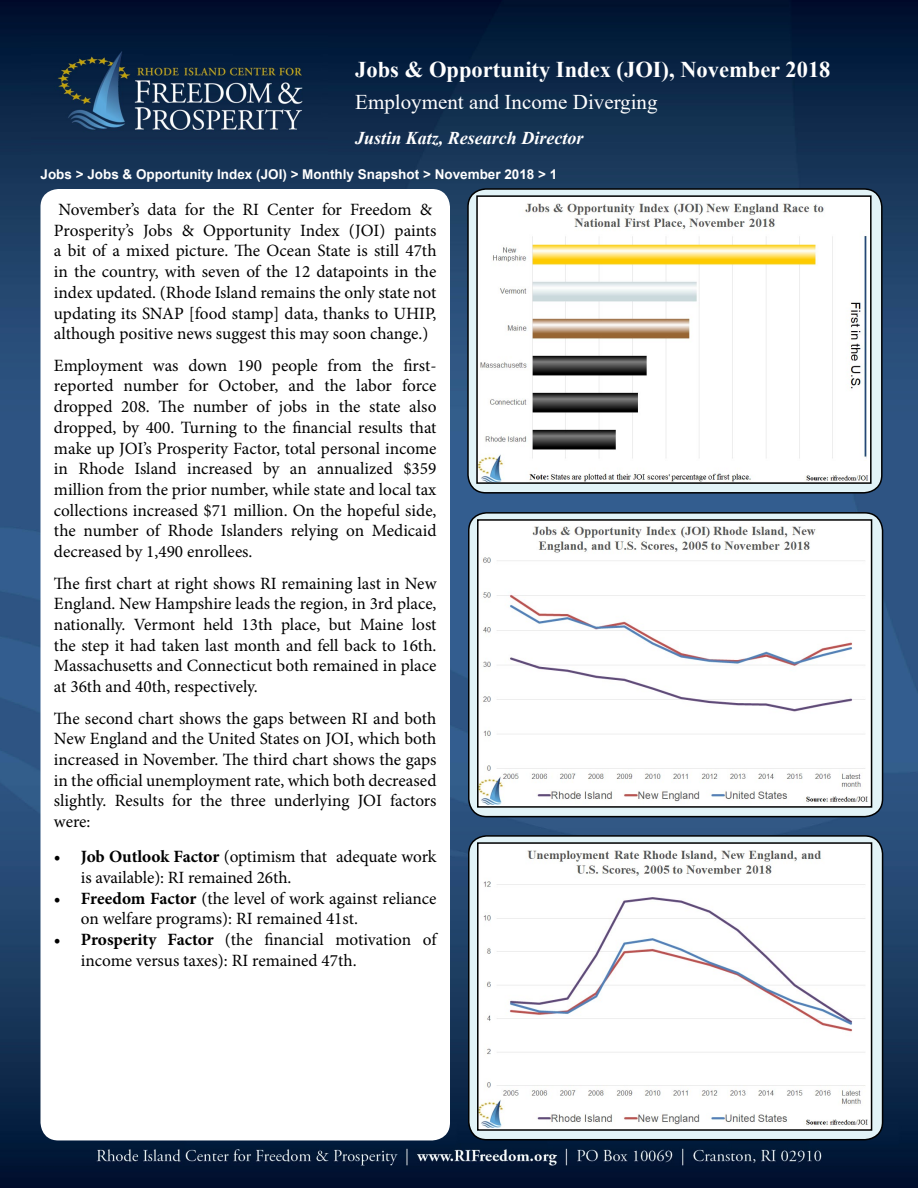
<style>
.page{position:relative;width:918px;height:1188px;background:#fff}
.page>*{position:absolute;margin:0;border:0;box-sizing:border-box;transform-origin:0 0}
.t1{font:700 22.5px "Times New Roman";color:#fff}
.t2{font:21px "Times New Roman";color:#fff}
.t3{font:italic 700 18px "Times New Roman";color:#fff}
.t4{font:17.25px/20.7px "Minion Pro";letter-spacing:-.005em;color:#000}
.t5{font:700 13.5px "Arial";color:#fff}
.s1{font-weight:700}
</style>
<div class="page">
<img style="left:0;top:0;width:918px;height:1086px">
<img style="left:0;top:1086px;width:918px;height:102px">
<div style="left:40px;top:189px;width:410px;height:951px;background:#fff;border-radius:18px"></div>
<div style="left:468px;top:189px;width:414px;height:304px;background:#e2f3f7;border-radius:18px"></div>
<div style="left:467px;top:188px;width:416px;height:306px;border:2px solid #000;border-radius:18px"></div>
<img style="left:479px;top:198px;width:390px;height:283px">
<div style="left:476px;top:195px;width:396px;height:289px;border:2px solid #000"></div>
<img style="left:32px;top:33px;width:295px;height:126px">
<div style="left:469px;top:513px;width:414px;height:304px;background:#e2f3f7;border-radius:18px"></div>
<div style="left:468px;top:512px;width:415px;height:305px;border:2px solid #000;border-radius:18px"></div>
<img style="left:480px;top:522px;width:389px;height:283px">
<div style="left:477px;top:519px;width:395px;height:289px;border:2px solid #000"></div>
<div style="left:469px;top:836px;width:414px;height:304px;background:#e2f3f7;border-radius:18px"></div>
<div style="left:468px;top:835px;width:415px;height:305px;border:2px solid #000;border-radius:18px"></div>
<img style="left:480px;top:845px;width:389px;height:283px">
<div style="left:477px;top:842px;width:395px;height:289px;border:2px solid #000"></div>
<h1 class="t1" style="left:355px;top:53px;width:477px">Jobs &amp; Opportunity Index (JOI), November 2018</h1>
<p class="t2" style="left:355px;top:87px;width:304px">Employment and Income Diverging</p>
<p class="t3" style="left:355px;top:126px;width:230px">Justin Katz, Research Director</p>
<p class="t5" style="left:40px;top:165px;width:518px">Jobs &gt; Jobs &amp; Opportunity Index (JOI) &gt; Monthly Snapshot &gt; November 2018 &gt; 1</p>
<p class="t4" style="left:54px;top:199px;width:384px">November’s data for the RI Center for Freedom &amp; Prosperity’s Jobs &amp; Opportunity Index (JOI) paints a bit of a mixed picture. The Ocean State is still 47th in the country, with seven of the 12 datapoints in the index updated. (Rhode Island remains the only state not updating its SNAP [food stamp] data, thanks to UHIP, although positive news suggest this may soon change.)</p>
<p class="t4" style="left:54px;top:355px;width:384px;text-align:justify">Employment was down 190 people from the first&shy;reported number for October, and the labor force dropped 208. The number of jobs in the state also dropped, by 400. Turning to the financial results that make up JOI’s Prosperity Factor, total personal income in Rhode Island increased by an annualized $359 million from the prior number, while state and local tax collections increased $71 million. On the hopeful side, the number of Rhode Islanders relying on Medicaid decreased by 1,490 enrollees.</p>
<p class="t4" style="left:54px;top:573px;width:384px;text-align:justify">The first chart at right shows RI remaining last in New England. New Hampshire leads the region, in 3rd place, nationally. Vermont held 13th place, but Maine lost the step it had taken last month and fell back to 16th.<br>Massachusetts and Connecticut both remained in place at 36th and 40th, respectively.</p>
<p class="t4" style="left:54px;top:708px;width:384px;text-align:justify">The second chart shows the gaps between RI and both New England and the United States on JOI, which both increased in November. The third chart shows the gaps in the official unemployment rate, which both decreased slightly. Results for the three underlying JOI factors were:</p>
<p class="t4" style="left:81px;top:846px;width:357px;text-indent:-27px"><span class="s1">• Job Outlook Factor</span> (optimism that adequate work is available): RI remained 26th.</p>
<p class="t4" style="left:81px;top:888px;width:357px;text-indent:-27px"><span class="s1">• Freedom Factor</span> (the level of work against reliance on welfare programs): RI remained 41st.</p>
<p class="t4" style="left:81px;top:929px;width:357px;text-indent:-27px"><span class="s1">• Prosperity Factor</span> (the financial motivation of income versus taxes): RI remained 47th.</p>
</div>
